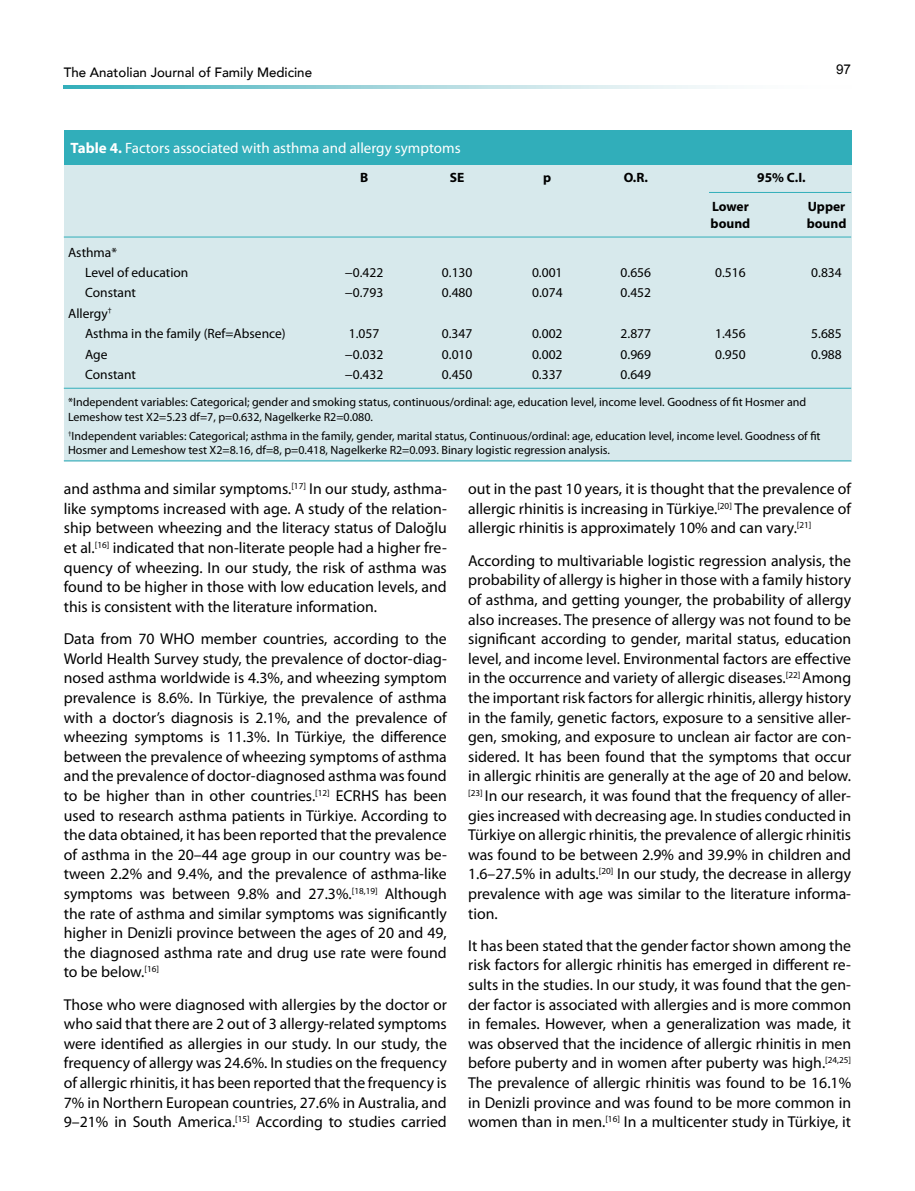
<style>
.page{position:relative;width:915px;height:1191px;background:#fff}
.page>*{position:absolute;margin:0;border:0;box-sizing:border-box;transform-origin:0 0}
.t1{font:15.75px/19.6px "Myriad Pro";color:#000;text-align:justify}
.t2{font:15px "Myriad Pro";color:#fff}
.t3{font:13.5px/20.4px "Myriad Pro";color:#000}
.t4{font:500 13.5px "Avenir";color:#000}
.t5{font:700 13.5px "Myriad Pro";color:#000}
.t6{font:13.5px "Arial";color:#000}
.t7{font:12px/14.4px "Myriad Pro";color:#000}
.s1{font-weight:700}
</style>
<div class="page">
<svg style="left:64px;top:86px;width:658px;height:3px;background:#9fd5db"></svg>
<div style="left:64px;top:151px;width:786px;height:310px;background:#d7e9ec"></div>
<div style="left:64px;top:131px;width:786px;height:34px;background:#31aeba"></div>
<hr style="left:64px;top:237px;width:786px;height:1px;background:#31aeba">
<hr style="left:708px;top:192px;width:142px;height:1px;background:#31aeba">
<hr style="left:64px;top:388px;width:786px;height:1px;background:#31aeba">
<hr style="left:64px;top:460px;width:786px;height:1px;background:#31aeba">
<p class="t4" style="left:64px;top:61px;width:250px">The Anatolian Journal of Family Medicine</p>
<p class="t6" style="left:835px;top:60px;width:17px">97</p>
<p class="t2" style="left:70px;top:139px;width:391px"><span class="s1">Table 4.</span> Factors associated with asthma and allergy symptoms</p>
<p class="t5" style="left:360px;top:169px;width:10px">B</p>
<p class="t5" style="left:450px;top:169px;width:16px">SE</p>
<p class="t5" style="left:543px;top:169px;width:10px">p</p>
<p class="t5" style="left:623px;top:169px;width:26px">O.R.</p>
<p class="t5" style="left:757px;top:169px;width:50px">95% C.I.</p>
<p class="t5" style="left:711px;top:198px;width:38px">Lower</p>
<p class="t5" style="left:807px;top:198px;width:39px">Upper</p>
<p class="t5" style="left:710px;top:214px;width:41px">bound</p>
<p class="t5" style="left:806px;top:214px;width:41px">bound</p>
<p class="t3" style="left:85px;top:242px;width:105px;text-indent:-17px">Asthma*<br>Level of education</p>
<p class="t3" style="left:345px;top:262px;width:40px">−0.422</p>
<p class="t3" style="left:442px;top:262px;width:32px">0.130</p>
<p class="t3" style="left:532px;top:262px;width:32px">0.001</p>
<p class="t3" style="left:620px;top:262px;width:32px">0.656</p>
<p class="t3" style="left:715px;top:262px;width:32px">0.516</p>
<p class="t3" style="left:811px;top:262px;width:32px">0.834</p>
<p class="t3" style="left:85px;top:282px;width:52px">Constant</p>
<p class="t3" style="left:345px;top:282px;width:40px">−0.793</p>
<p class="t3" style="left:442px;top:282px;width:32px">0.480</p>
<p class="t3" style="left:532px;top:282px;width:32px">0.074</p>
<p class="t3" style="left:620px;top:282px;width:32px">0.452</p>
<p class="t3" style="left:85px;top:303px;width:202px;text-indent:-17px">Allergy<sup>†<br></sup>Asthma in the family (Ref=Absence)</p>
<p class="t3" style="left:349px;top:323px;width:32px">1.057</p>
<p class="t3" style="left:442px;top:323px;width:32px">0.347</p>
<p class="t3" style="left:532px;top:323px;width:32px">0.002</p>
<p class="t3" style="left:620px;top:323px;width:32px">2.877</p>
<p class="t3" style="left:715px;top:323px;width:32px">1.456</p>
<p class="t3" style="left:811px;top:323px;width:32px">5.685</p>
<p class="t3" style="left:85px;top:344px;width:24px">Age</p>
<p class="t3" style="left:345px;top:344px;width:40px">−0.032</p>
<p class="t3" style="left:442px;top:344px;width:32px">0.010</p>
<p class="t3" style="left:532px;top:344px;width:32px">0.002</p>
<p class="t3" style="left:620px;top:344px;width:32px">0.969</p>
<p class="t3" style="left:715px;top:344px;width:32px">0.950</p>
<p class="t3" style="left:811px;top:344px;width:32px">0.988</p>
<p class="t3" style="left:85px;top:364px;width:52px">Constant</p>
<p class="t3" style="left:345px;top:364px;width:40px">−0.432</p>
<p class="t3" style="left:442px;top:364px;width:32px">0.450</p>
<p class="t3" style="left:532px;top:364px;width:32px">0.337</p>
<p class="t3" style="left:620px;top:364px;width:32px">0.649</p>
<p class="t7" style="left:68px;top:395px;width:739px">*Independent variables: Categorical; gender and smoking status, continuous/ordinal: age, education level, income level. Goodness of fit Hosmer and<br>Lemeshow test X2=5.23 df=7, p=0.632, Nagelkerke R2=0.080.</p>
<p class="t7" style="left:68px;top:428px;width:753px"><sup>†</sup>Independent variables: Categorical; asthma in the family, gender, marital status, Continuous/ordinal: age, education level, income level. Goodness of fit<br>Hosmer and Lemeshow test X2=8.16, df=8, p=0.418, Nagelkerke R2=0.093. Binary logistic regression analysis.</p>
<p class="t1" style="left:64px;top:479px;width:384px">and asthma and similar symptoms.<sup>[17]</sup> In our study, asthma&shy;like symptoms increased with age. A study of the relation&shy;ship between wheezing and the literacy status of Daloğlu et al.<sup>[16]</sup> indicated that non-literate people had a higher fre&shy;quency of wheezing. In our study, the risk of asthma was found to be higher in those with low education levels, and this is consistent with the literature information.</p>
<p class="t1" style="left:64px;top:629px;width:384px">Data from 70 WHO member countries, according to the World Health Survey study, the prevalence of doctor-diag&shy;nosed asthma worldwide is 4.3%, and wheezing symptom prevalence is 8.6%. In Türkiye, the prevalence of asthma with a doctor’s diagnosis is 2.1%, and the prevalence of wheezing symptoms is 11.3%. In Türkiye, the difference between the prevalence of wheezing symptoms of asthma and the prevalence of doctor-diagnosed asthma was found to be higher than in other countries.<sup>[12]</sup> ECRHS has been used to research asthma patients in Türkiye. According to the data obtained, it has been reported that the prevalence of asthma in the 20–44 age group in our country was be&shy;tween 2.2% and 9.4%, and the prevalence of asthma-like symptoms was between 9.8% and 27.3%.<sup>[18,19]</sup> Although the rate of asthma and similar symptoms was significantly higher in Denizli province between the ages of 20 and 49, the diagnosed asthma rate and drug use rate were found to be below.<sup>[16]</sup></p>
<p class="t1" style="left:64px;top:994px;width:384px">Those who were diagnosed with allergies by the doctor or who said that there are 2 out of 3 allergy-related symptoms were identified as allergies in our study. In our study, the frequency of allergy was 24.6%. In studies on the frequency of allergic rhinitis, it has been reported that the frequency is 7% in Northern European countries, 27.6% in Australia, and 9–21% in South America.<sup>[15]</sup> According to studies carried</p>
<p class="t1" style="left:468px;top:479px;width:384px">out in the past 10 years, it is thought that the prevalence of allergic rhinitis is increasing in Türkiye.<sup>[20]</sup> The prevalence of allergic rhinitis is approximately 10% and can vary.<sup>[21]</sup></p>
<p class="t1" style="left:468px;top:550px;width:384px">According to multivariable logistic regression analysis, the probability of allergy is higher in those with a family history of asthma, and getting younger, the probability of allergy also increases. The presence of allergy was not found to be significant according to gender, marital status, education level, and income level. Environmental factors are effective in the occurrence and variety of allergic diseases.<sup>[22]</sup> Among the important risk factors for allergic rhinitis, allergy history in the family, genetic factors, exposure to a sensitive aller&shy;gen, smoking, and exposure to unclean air factor are con&shy;sidered. It has been found that the symptoms that occur in allergic rhinitis are generally at the age of 20 and below. <sup>[23]</sup> In our research, it was found that the frequency of aller&shy;gies increased with decreasing age. In studies conducted in Türkiye on allergic rhinitis, the prevalence of allergic rhinitis was found to be between 2.9% and 39.9% in children and 1.6–27.5% in adults.<sup>[20]</sup> In our study, the decrease in allergy prevalence with age was similar to the literature informa&shy;tion.</p>
<p class="t1" style="left:468px;top:935px;width:384px">It has been stated that the gender factor shown among the risk factors for allergic rhinitis has emerged in different re&shy;sults in the studies. In our study, it was found that the gen&shy;der factor is associated with allergies and is more common in females. However, when a generalization was made, it was observed that the incidence of allergic rhinitis in men before puberty and in women after puberty was high.<sup>[24,25] </sup>The prevalence of allergic rhinitis was found to be 16.1% in Denizli province and was found to be more common in women than in men.<sup>[16]</sup> In a multicenter study in Türkiye, it</p>
</div>
